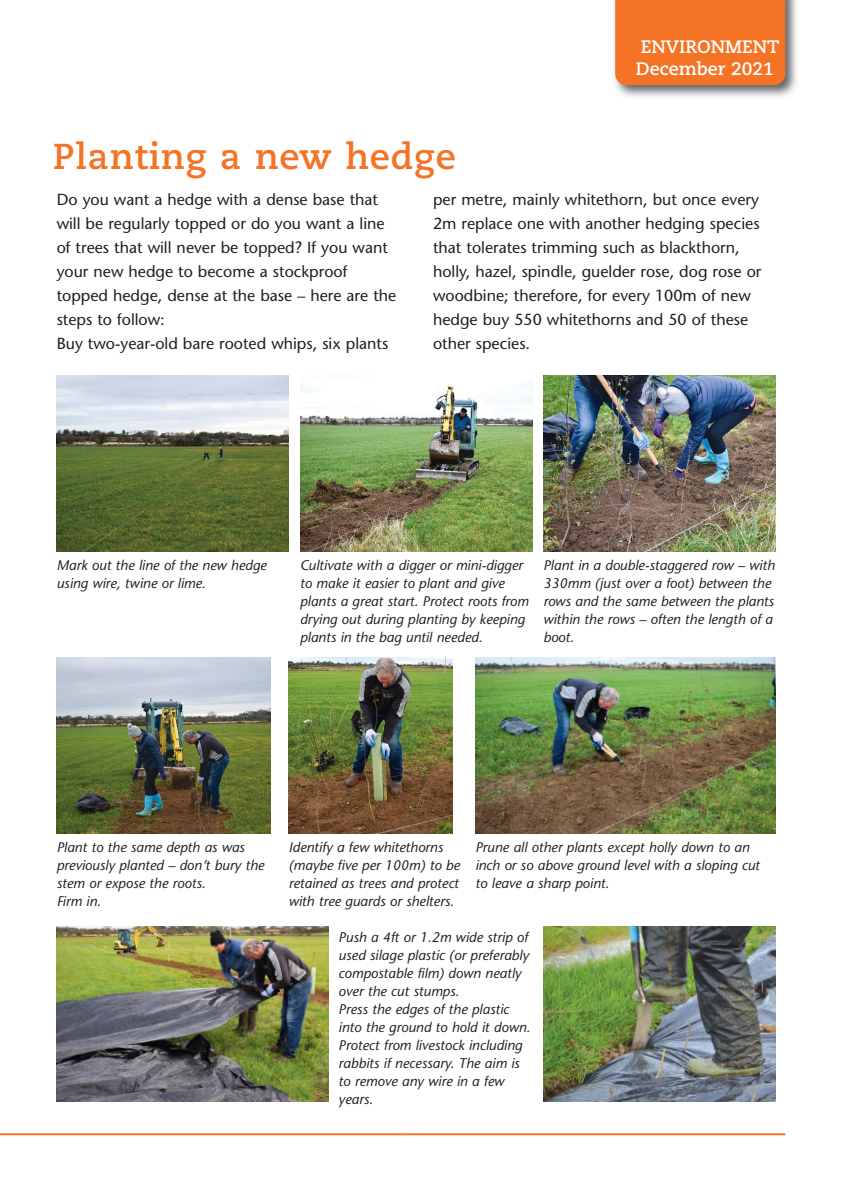
<style>
.page{position:relative;width:842px;height:1191px;background:#fff}
.page>*{position:absolute;margin:0;border:0;box-sizing:border-box;transform-origin:0 0}
.t1{font:700 36px "Caecilia";letter-spacing:.025em;color:#f47325}
.t2{font:700 18px "Caecilia";color:#fff}
.t3{font:16px/24px "Stone Sans";color:#231f20}
.t4{font:italic 14px/18px "Stone Sans";color:#231f20}
</style>
<div class="page">
<img style="left:614px;top:0;width:183px;height:97px">
<div style="left:615px;top:0;width:170px;height:85px;background:#f47325"></div>
<hr style="left:0;top:1133px;width:403px;height:2px;background:#f47325">
<hr style="left:403px;top:1133px;width:382px;height:2px;background:#f47325">
<img style="left:57px;top:375px;width:232px;height:176px">
<img style="left:543px;top:375px;width:232px;height:176px">
<img style="left:300px;top:375px;width:232px;height:176px">
<img style="left:57px;top:657px;width:214px;height:176px">
<img style="left:475px;top:657px;width:300px;height:176px">
<img style="left:57px;top:926px;width:271px;height:175px">
<img style="left:543px;top:926px;width:232px;height:175px">
<img style="left:289px;top:657px;width:164px;height:176px">
<p class="t1" style="left:53px;top:141px;width:404px">Planting a new hedge</p>
<p class="t2" style="left:641px;top:39px;width:140px">ENVIRONMENT</p>
<p class="t2" style="left:636px;top:61px;width:140px">December 2021</p>
<p class="t3" style="left:57px;top:189px;width:341px">Do you want a hedge with a dense base that will be regularly topped or do you want a line of trees that will never be topped? If you want your new hedge to become a stockproof topped hedge, dense at the base – here are the steps to follow:</p>
<p class="t3" style="left:57px;top:333px;width:333px">Buy two-year-old bare rooted whips, six plants</p>
<p class="t3" style="left:433px;top:189px;width:330px">per metre, mainly whitethorn, but once every 2m replace one with another hedging species that tolerates trimming such as blackthorn, holly, hazel, spindle, guelder rose, dog rose or woodbine; therefore, for every 100m of new hedge buy 550 whitethorns and 50 of these other species.</p>
<p class="t4" style="left:57px;top:557px;width:212px">Mark out the line of the new hedge using wire, twine or lime.</p>
<p class="t4" style="left:300px;top:557px;width:230px">Cultivate with a digger or mini-digger to make it easier to plant and give plants a great start. Protect roots from drying out during planting by keeping plants in the bag until needed.</p>
<p class="t4" style="left:543px;top:557px;width:233px">Plant in a double-staggered row – with<br>330mm (just over a foot) between the rows and the same between the plants within the rows – often the length of a boot.</p>
<p class="t4" style="left:57px;top:839px;width:209px">Plant to the same depth as was previously planted – don’t bury the stem or expose the roots.</p>
<p class="t4" style="left:57px;top:893px;width:46px">Firm in.</p>
<p class="t4" style="left:289px;top:839px;width:173px">Identify a few whitethorns (maybe five per 100m) to be retained as trees and protect with tree guards or shelters.</p>
<p class="t4" style="left:475px;top:839px;width:286px">Prune all other plants except holly down to an inch or so above ground level with a sloping cut to leave a sharp point.</p>
<p class="t4" style="left:339px;top:930px;width:192px">Push a 4ft or 1.2m wide strip of used silage plastic (or preferably compostable film) down neatly over the cut stumps.</p>
<p class="t4" style="left:339px;top:1002px;width:193px">Press the edges of the plastic into the ground to hold it down.</p>
<p class="t4" style="left:339px;top:1038px;width:185px">Protect from livestock including rabbits if necessary. The aim is to remove any wire in a few years.</p>
</div>
